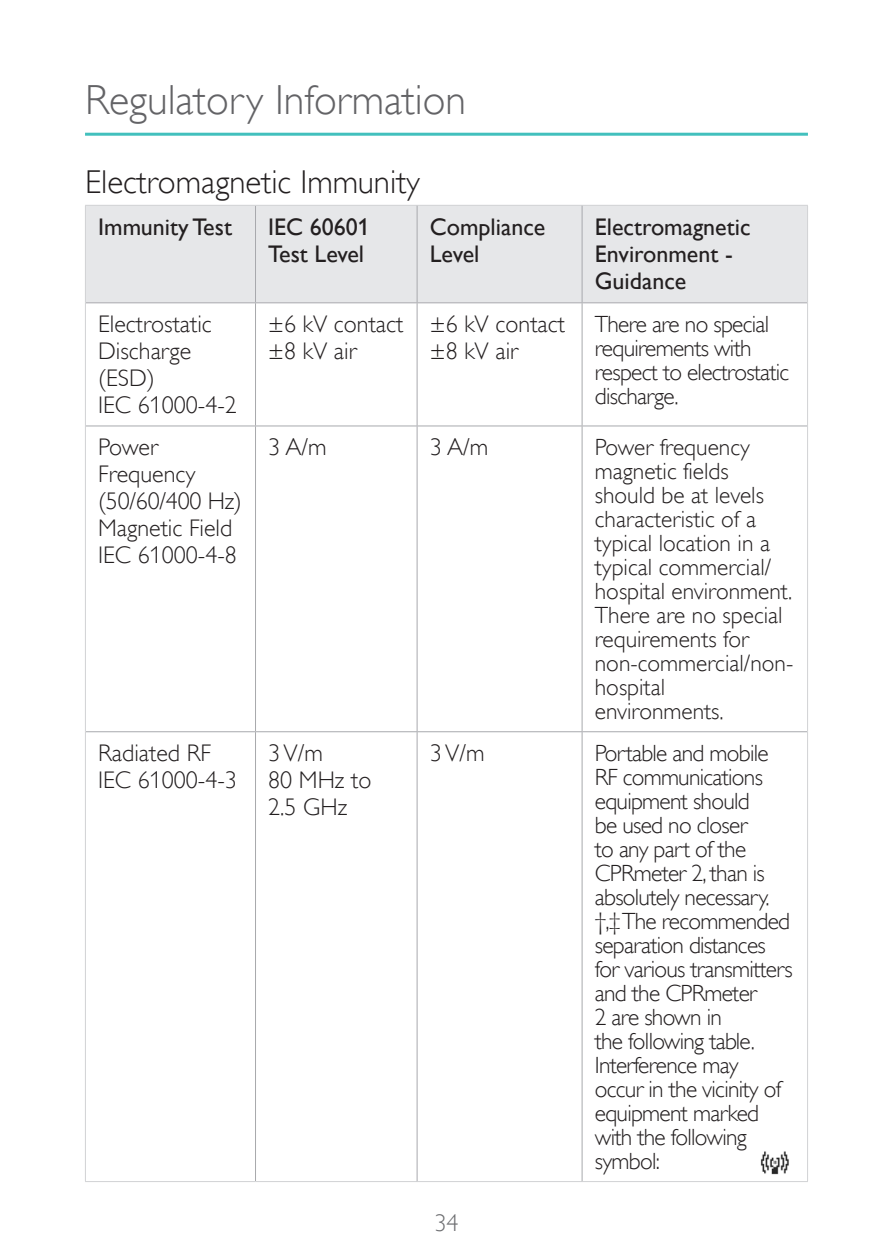
<style>
.page{position:relative;width:893px;height:1259px;background:#fff}
.page>*{position:absolute;margin:0;border:0;box-sizing:border-box;transform-origin:0 0}
.t1{font:300 42px "Gill Alt One";color:#636366}
.SubHeading{font:300 33px "Gill Alt One";color:#231f20}
.Body_Text_Small{font:300 24px "Gill Alt One";color:#231f20}
.Body_Text_Small_Regu{font:24px "Gill Alt One";color:#231f20}
.t2{font:300 24px "Gill Alt One";color:#6c6d70}
.Body_Text_Small-2{font:300 23.4px/24px "Gill Alt One";letter-spacing:-.03em;color:#231f20}
.Body_Text_Small-3{font:300 23.4px/24px "Gill Alt One";color:#231f20}
</style>
<div class="page">
<hr style="left:85px;top:133px;width:723px;height:3px;background:#42c0bd">
<div style="left:86px;top:206px;width:721px;height:96px;background:#e6e7e9"></div>
<hr style="left:255px;top:206px;width:1px;height:96px;background:#a8a9ad">
<hr style="left:86px;top:302px;width:169px;height:1px;background:#a8a9ad">
<hr style="left:255px;top:302px;width:162px;height:1px;background:#a8a9ad">
<hr style="left:255px;top:303px;width:1px;height:122px;background:#a8a9ad">
<hr style="left:417px;top:302px;width:165px;height:1px;background:#a8a9ad">
<hr style="left:582px;top:302px;width:225px;height:1px;background:#a8a9ad">
<hr style="left:86px;top:425px;width:169px;height:1px;background:#a8a9ad">
<hr style="left:255px;top:425px;width:162px;height:1px;background:#a8a9ad">
<hr style="left:255px;top:426px;width:1px;height:305px;background:#a8a9ad">
<hr style="left:417px;top:425px;width:165px;height:1px;background:#a8a9ad">
<hr style="left:582px;top:425px;width:225px;height:1px;background:#a8a9ad">
<hr style="left:86px;top:731px;width:169px;height:1px;background:#a8a9ad">
<hr style="left:255px;top:731px;width:162px;height:1px;background:#a8a9ad">
<hr style="left:255px;top:732px;width:1px;height:449px;background:#a8a9ad">
<hr style="left:417px;top:731px;width:165px;height:1px;background:#a8a9ad">
<hr style="left:582px;top:731px;width:225px;height:1px;background:#a8a9ad">
<hr style="left:85px;top:205px;width:170px;height:1px;background:#d1d2d4">
<hr style="left:85px;top:206px;width:1px;height:97px;background:#d1d2d4">
<hr style="left:255px;top:205px;width:162px;height:1px;background:#d1d2d4">
<hr style="left:417px;top:205px;width:165px;height:1px;background:#d1d2d4">
<hr style="left:582px;top:205px;width:226px;height:1px;background:#d1d2d4">
<hr style="left:807px;top:206px;width:1px;height:97px;background:#d1d2d4">
<hr style="left:85px;top:303px;width:1px;height:123px;background:#d1d2d4">
<hr style="left:807px;top:303px;width:1px;height:123px;background:#d1d2d4">
<hr style="left:85px;top:426px;width:1px;height:306px;background:#d1d2d4">
<hr style="left:807px;top:426px;width:1px;height:306px;background:#d1d2d4">
<hr style="left:85px;top:732px;width:1px;height:449px;background:#d1d2d4">
<hr style="left:807px;top:732px;width:1px;height:449px;background:#d1d2d4">
<hr style="left:85px;top:1181px;width:170px;height:1px;background:#d1d2d4">
<hr style="left:255px;top:1181px;width:162px;height:1px;background:#d1d2d4">
<hr style="left:417px;top:1181px;width:165px;height:1px;background:#d1d2d4">
<hr style="left:582px;top:1181px;width:226px;height:1px;background:#d1d2d4">
<hr style="left:417px;top:206px;width:1px;height:96px;background:#a8a9ad">
<hr style="left:582px;top:206px;width:1px;height:96px;background:#a8a9ad">
<hr style="left:417px;top:303px;width:1px;height:122px;background:#a8a9ad">
<hr style="left:582px;top:303px;width:1px;height:122px;background:#a8a9ad">
<hr style="left:417px;top:426px;width:1px;height:305px;background:#a8a9ad">
<hr style="left:582px;top:426px;width:1px;height:305px;background:#a8a9ad">
<hr style="left:417px;top:732px;width:1px;height:449px;background:#a8a9ad">
<hr style="left:582px;top:732px;width:1px;height:449px;background:#a8a9ad">
<img style="left:760px;top:1151px;width:29px;height:23px">
<h1 class="t1" style="left:85px;top:76px;width:383px">Regulatory Information</h1>
<p class="SubHeading" style="left:85px;top:163px;width:336px">Electromagnetic Immunity</p>
<p class="Body_Text_Small_Regu" style="left:98px;top:213px;width:135px">Immunity Test</p>
<p class="Body_Text_Small_Regu" style="left:268px;top:213px;width:103px">IEC 60601</p>
<p class="Body_Text_Small_Regu" style="left:268px;top:240px;width:97px">Test Level</p>
<p class="Body_Text_Small_Regu" style="left:430px;top:213px;width:117px">Compliance</p>
<p class="Body_Text_Small_Regu" style="left:430px;top:240px;width:51px">Level</p>
<p class="Body_Text_Small" style="left:98px;top:310px;width:115px">Electrostatic</p>
<p class="Body_Text_Small" style="left:98px;top:337px;width:95px">Discharge</p>
<p class="Body_Text_Small" style="left:98px;top:364px;width:58px">(ESD)</p>
<p class="Body_Text_Small" style="left:98px;top:391px;width:140px">IEC 61000-4-2</p>
<p class="Body_Text_Small" style="left:268px;top:310px;width:137px">±6 kV contact</p>
<p class="Body_Text_Small" style="left:268px;top:337px;width:90px">±8 kV air</p>
<p class="Body_Text_Small" style="left:430px;top:310px;width:137px">±6 kV contact</p>
<p class="Body_Text_Small" style="left:430px;top:337px;width:90px">±8 kV air</p>
<p class="Body_Text_Small_Regu" style="left:595px;top:213px;width:157px">Electromagnetic</p>
<p class="Body_Text_Small_Regu" style="left:595px;top:240px;width:139px">Environment -</p>
<p class="Body_Text_Small_Regu" style="left:595px;top:267px;width:93px">Guidance</p>
<p class="Body_Text_Small-2" style="left:595px;top:312px;width:176px">There are no special</p>
<p class="Body_Text_Small-2" style="left:595px;top:336px;width:196px">requirements with respect to electrostatic discharge.</p>
<p class="Body_Text_Small" style="left:98px;top:433px;width:61px">Power</p>
<p class="Body_Text_Small" style="left:98px;top:460px;width:99px">Frequency</p>
<p class="Body_Text_Small" style="left:98px;top:487px;width:145px">(50/60/400 Hz)</p>
<p class="Body_Text_Small" style="left:98px;top:514px;width:136px">Magnetic Field</p>
<p class="Body_Text_Small" style="left:98px;top:541px;width:140px">IEC 61000-4-8</p>
<p class="Body_Text_Small" style="left:98px;top:739px;width:114px">Radiated RF</p>
<p class="Body_Text_Small" style="left:98px;top:766px;width:140px">IEC 61000-4-3</p>
<p class="Body_Text_Small" style="left:268px;top:433px;width:60px">3 A/m</p>
<p class="Body_Text_Small" style="left:430px;top:433px;width:60px">3 A/m</p>
<p class="Body_Text_Small-3" style="left:595px;top:435px;width:199px">Power frequency magnetic fields should be at levels characteristic of a typical location in a typical commercial/ hospital environment.</p>
<p class="Body_Text_Small-3" style="left:595px;top:603px;width:189px">There are no special</p>
<p class="Body_Text_Small-3" style="left:595px;top:627px;width:200px">requirements for non-commercial/non&shy;hospital</p>
<p class="Body_Text_Small-3" style="left:595px;top:699px;width:130px">environments.</p>
<p class="Body_Text_Small" style="left:268px;top:739px;width:56px">3 V/m</p>
<p class="Body_Text_Small" style="left:268px;top:766px;width:105px">80 MHz to</p>
<p class="Body_Text_Small" style="left:268px;top:793px;width:80px">2.5 GHz</p>
<p class="Body_Text_Small" style="left:430px;top:739px;width:56px">3 V/m</p>
<p class="Body_Text_Small-2" style="left:595px;top:740px;width:199px">Portable and mobile<br>RF communications equipment should<br>be used no closer<br>to any part of the<br>CPRmeter 2, than is absolutely necessary. †,‡ The recommended separation distances for various transmitters and the CPRmeter<br>2 are shown in<br>the following table.<br>Interference may</p>
<p class="Body_Text_Small-2" style="left:595px;top:1076px;width:188px">occur in the vicinity of equipment marked with the following symbol:</p>
<p class="t2" style="left:434px;top:1209px;width:25px">34</p>
</div>
